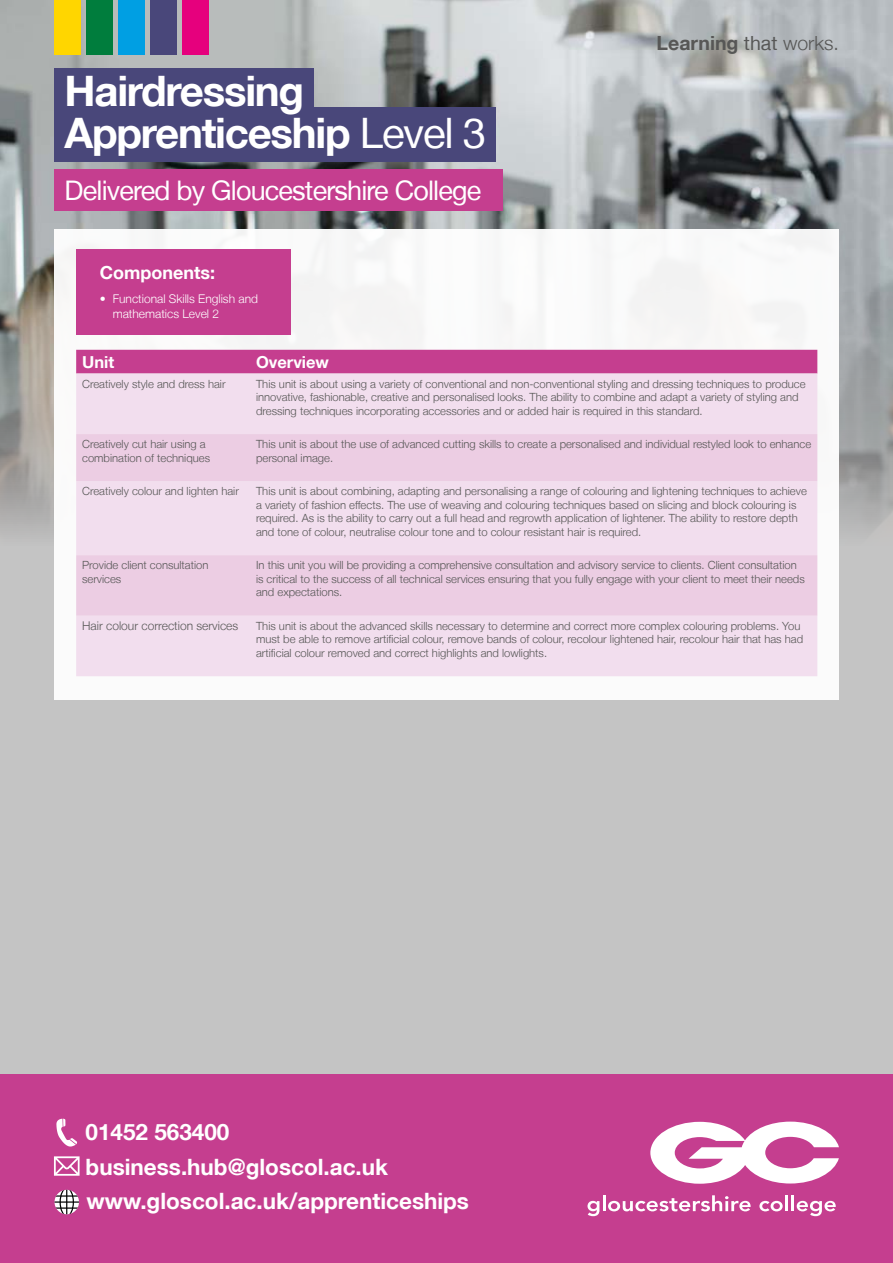
<style>
.page{position:relative;width:893px;height:1263px;background:#fff}
.page>*{position:absolute;margin:0;border:0;box-sizing:border-box;transform-origin:0 0}
.t1{font:700 42px/42px "Helvetica Neue LT";letter-spacing:-.03em;color:#fff}
.t2{font:27px "Helvetica Neue LT";letter-spacing:-.03em;color:#fff}
.t3{font:700 22.5px/34.5px "Helvetica Neue LT";color:#fff}
.t4{font:700 19.5px "Helvetica Neue LT";color:#575756}
.t5{font:700 18px "Helvetica Neue LT";color:#fff}
.t6{font:700 16.5px "Helvetica Neue LT";color:#fff}
.t7{font:300 12px/14.4px "Helvetica Neue LT";color:#fff}
.t8{font:300 12px "Helvetica Neue LT";color:#575756}
.t9{font:300 11.25px/13.5px "Helvetica Neue LT";color:#575756}
.s1{font-weight:400}
.s2{font-weight:300}
</style>
<div class="page">
<div style="left:0;top:230px;width:893px;height:845px;background:#c4c4c4"></div>
<img style="left:0;top:0;width:893px;height:533px">
<div style="left:54px;top:229px;width:785px;height:470px;background:#fff"></div>
<div style="left:76px;top:350px;width:741px;height:24px;background:#c53e8f"></div>
<div style="left:76px;top:374px;width:741px;height:302px;background:#f2deee"></div>
<svg style="left:76px;top:434px;width:741px;height:182px;background:#eed4e7"></svg>
<div style="left:0;top:1075px;width:893px;height:188px;background:#c53e8f"></div>
<svg style="left:650px;top:1121px;width:189px;height:63px"></svg>
<svg style="left:587px;top:1195px;width:164px;height:21px"></svg>
<svg style="left:759px;top:1201px;width:24px;height:10px"></svg>
<hr style="left:785px;top:1195px;width:3px;height:16px;background:#fff">
<hr style="left:791px;top:1195px;width:3px;height:16px;background:#fff">
<svg style="left:797px;top:1201px;width:39px;height:15px"></svg>
<svg style="left:55px;top:1190px;width:24px;height:24px"></svg>
<svg style="left:54px;top:1119px;width:26px;height:57px"></svg>
<div style="left:77px;top:249px;width:214px;height:86px;background:#c53e8f"></div>
<div style="left:54px;top:0;width:26px;height:54px;background:#ffd600"></div>
<div style="left:86px;top:0;width:26px;height:54px;background:#007d3d"></div>
<div style="left:118px;top:0;width:26px;height:54px;background:#009fe3"></div>
<div style="left:150px;top:0;width:26px;height:54px;background:#49477a"></div>
<div style="left:182px;top:0;width:26px;height:54px;background:#e6007d"></div>
<div style="left:54px;top:107px;width:442px;height:55px;background:#49477a"></div>
<div style="left:54px;top:69px;width:259px;height:44px;background:#49477a"></div>
<div style="left:54px;top:170px;width:449px;height:41px;background:#c53e8f"></div>
<h1 class="t1" style="left:65px;top:69px;width:423px">Hairdressing<br>Apprenticeship <span class="s1">Level 3</span></h1>
<h2 class="t2" style="left:65px;top:174px;width:418px">Delivered by Gloucestershire College</h2>
<h3 class="t5" style="left:100px;top:262px;width:117px">Components:</h3>
<p class="t7" style="left:113px;top:292px;width:147px;text-indent:-13px">• Functional Skills English and mathematics Level 2</p>
<h3 class="t4" style="left:657px;top:31px;width:184px">Learning <span class="s1">that</span> <span class="s2">works.</span></h3>
<h3 class="t6" style="left:82px;top:351px;width:34px">Unit</h3>
<h3 class="t6" style="left:256px;top:351px;width:75px">Overview</h3>
<p class="t9" style="left:82px;top:377px;width:145px">Creatively style and dress hair</p>
<p class="t9" style="left:256px;top:377px;width:551px">This unit is about using a variety of conventional and non-conventional styling and dressing techniques to produce innovative, fashionable, creative and personalised looks. The ability to combine and adapt a variety of styling and dressing techniques incorporating accessories and or added hair is required in this standard.</p>
<p class="t9" style="left:82px;top:437px;width:129px">Creatively cut hair using a combination of techniques</p>
<p class="t9" style="left:256px;top:437px;width:557px">This unit is about the use of advanced cutting skills to create a personalised and individual restyled look to enhance personal image.</p>
<p class="t9" style="left:82px;top:484px;width:158px">Creatively colour and lighten hair</p>
<p class="t9" style="left:256px;top:484px;width:552px">This unit is about combining, adapting and personalising a range of colouring and lightening techniques to achieve a variety of fashion effects. The use of weaving and colouring techniques based on slicing and block colouring is required. As is the ability to carry out a full head and regrowth application of lightener. The ability to restore depth and tone of colour, neutralise colour tone and to colour resistant hair is required.</p>
<p class="t9" style="left:82px;top:558px;width:128px">Provide client consultation services</p>
<p class="t9" style="left:256px;top:558px;width:550px">In this unit you will be providing a comprehensive consultation and advisory service to clients. Client consultation is critical to the success of all technical services ensuring that you fully engage with your client to meet their needs and expectations.</p>
<p class="t8" style="left:82px;top:619px;width:158px">Hair colour correction services</p>
<p class="t9" style="left:256px;top:619px;width:549px">This unit is about the advanced skills necessary to determine and correct more complex colouring problems. You must be able to remove artificial colour, remove bands of colour, recolour lightened hair, recolour hair that has had artificial colour removed and correct highlights and lowlights.</p>
<h3 class="t3" style="left:86px;top:1114px;width:385px">01452 563400 business.hub@gloscol.ac.uk www.gloscol.ac.uk/apprenticeships</h3>
</div>
